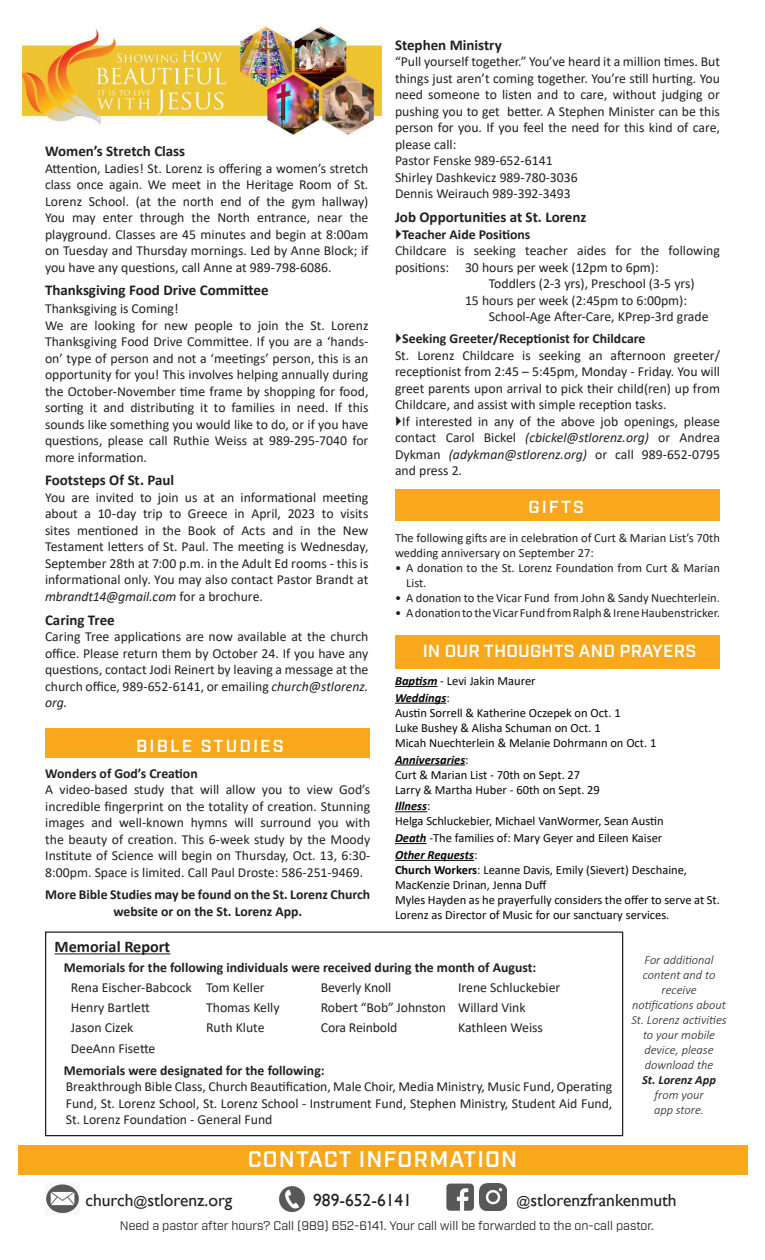
<style>
.page{position:relative;width:765px;height:1260px;background:#fff}
.page>*{position:absolute;margin:0;border:0;box-sizing:border-box;transform-origin:0 0}
.t1{font:600 22.5px "Industry";letter-spacing:.05em;color:#fff}
.Paragraph_Style_1{font:17.5px "Gill Sans";color:#231f20}
.t2{font:600 17.5px "Industry";letter-spacing:.01em;color:#fff}
.t3{font:600 17.5px "Industry";letter-spacing:.12em;color:#fff}
.t4{font:700 16.25px "Calibri";color:#231f20}
.t5{font:700 15px "Calibri";color:#231f20}
.t6{font:13.75px/16.5px "Calibri";color:#231f20;text-align:justify}
.t7{font:700 13.75px/16.5px "Calibri";color:#231f20;text-align:center}
.t8{font:12.5px/15px "Calibri";color:#040503}
.t9{font:12.5px/15px "Calibri";color:#231f20}
.t10{font:italic 300 12.5px/15px "Calibri";color:#231f20;text-align:center}
.Paragraph_Style_1-2{font:12.5px "Industry";color:#231f20}
.t11{font:italic 700 12.5px "Calibri";color:#040503}
.s1{font-style:italic}
.s2{font-weight:700;font-style:italic}
.s3{font-weight:400;font-style:normal}
.s4{font-weight:700}
.s5{font-size:13.75px}
</style>
<div class="page">
<img style="left:22px;top:25px;width:359px;height:111px">
<img style="left:46px;top:1184px;width:33px;height:30px">
<img style="left:279px;top:1186px;width:26px;height:27px">
<img style="left:480px;top:1184px;width:27px;height:27px">
<img style="left:447px;top:1184px;width:27px;height:27px">
<div style="left:45px;top:932px;width:578px;height:204px;border:1px solid #231f20"></div>
<hr style="left:55px;top:953px;width:115px;height:1px;background:#231f20">
<div style="left:45px;top:729px;width:325px;height:29px;background:#f9a71b"></div>
<hr style="left:395px;top:686px;width:42px;height:1px;background:#040503">
<hr style="left:395px;top:703px;width:51px;height:1px;background:#040503">
<hr style="left:395px;top:765px;width:70px;height:1px;background:#040503">
<hr style="left:395px;top:811px;width:32px;height:1px;background:#040503">
<hr style="left:395px;top:843px;width:32px;height:1px;background:#040503">
<hr style="left:395px;top:860px;width:79px;height:1px;background:#040503">
<div style="left:395px;top:635px;width:325px;height:34px;background:#f9a71b"></div>
<div style="left:18px;top:1145px;width:729px;height:30px;background:#f9a71b"></div>
<div style="left:395px;top:489px;width:325px;height:32px;background:#f9a71b"></div>
<p class="t5" style="left:45px;top:141px;width:142px">Women’s Stretch Class</p>
<p class="t6" style="left:45px;top:159px;width:325px">Attention, Ladies! St. Lorenz is offering a women’s stretch class once again. We meet in the Heritage Room of St.<br>Lorenz School. (at the north end of the gym hallway)<br>You may enter through the North entrance, near the playground. Classes are 45 minutes and begin at 8:00am on Tuesday and Thursday mornings. Led by Anne Block; if you have any questions, call Anne at 989-798-6086.</p>
<p class="t5" style="left:45px;top:280px;width:225px">Thanksgiving Food Drive Committee</p>
<p class="t6" style="left:45px;top:300px;width:135px">Thanksgiving is Coming!</p>
<p class="t6" style="left:45px;top:317px;width:325px">We are looking for new people to join the St. Lorenz Thanksgiving Food Drive Committee. If you are a ‘hands&shy;on’ type of person and not a ‘meetings’ person, this is an opportunity for you! This involves helping annually during the October-November time frame by shopping for food, sorting it and distributing it to families in need. If this sounds like something you would like to do, or if you have questions, please call Ruthie Weiss at 989-295-7040 for more information.</p>
<p class="t5" style="left:45px;top:470px;width:131px">Footsteps Of St. Paul</p>
<p class="t6" style="left:45px;top:489px;width:325px">You are invited to join us at an informational meeting about a 10-day trip to Greece in April, 2023 to visits sites mentioned in the Book of Acts and in the New Testament letters of St. Paul. The meeting is Wednesday, September 28th at 7:00 p.m. in the Adult Ed rooms - this is informational only. You may also contact Pastor Brandt at <span class="s1">mbrandt14@gmail.com</span> for a brochure.</p>
<p class="t5" style="left:45px;top:609px;width:71px">Caring Tree</p>
<p class="t6" style="left:45px;top:628px;width:325px">Caring Tree applications are now available at the church office. Please return them by October 24. If you have any questions, contact Jodi Reinert by leaving a message at the church office, 989-652-6141, or emailing <span class="s1">church@stlorenz. org.</span></p>
<p class="t3" style="left:136px;top:735px;width:149px">BIBLE STUDIES</p>
<p class="t7" style="left:45px;top:765px;width:154px">Wonders of God’s Creation</p>
<p class="t6" style="left:45px;top:781px;width:327px">A video-based study that will allow you to view God’s incredible fingerprint on the totality of creation. Stunning images and well-known hymns will surround you with the beauty of creation. This 6-week study by the Moody Institute of Science will begin on Thursday, Oct. 13, 6:30- 8:00pm. Space is limited. Call Paul Droste: 586-251-9469.</p>
<p class="t7" style="left:45px;top:886px;width:327px">More Bible Studies may be found on the St. Lorenz Church website or on the St. Lorenz App.</p>
<p class="t5" style="left:395px;top:34px;width:108px">Stephen Ministry</p>
<p class="t6" style="left:395px;top:53px;width:327px">“Pull yourself together.” You’ve heard it a million times. But things just aren’t coming together. You’re still hurting. You need someone to listen and to care, without judging or pushing you to get better. A Stephen Minister can be this person for you. If you feel the need for this kind of care, please call:</p>
<p class="t6" style="left:395px;top:152px;width:159px">Pastor Fenske 989-652-6141</p>
<p class="t6" style="left:395px;top:169px;width:184px">Shirley Dashkevicz 989-780-3036</p>
<p class="t6" style="left:395px;top:185px;width:177px">Dennis Weirauch 989-392-3493</p>
<p class="t5" style="left:395px;top:206px;width:193px">Job Opportunities at St. Lorenz</p>
<p class="t7" style="left:402px;top:226px;width:130px">Teacher Aide Positions</p>
<p class="t6" style="left:395px;top:242px;width:326px">Childcare is seeking teacher aides for the following positions: 30 hours per week (12pm to 6pm):</p>
<p class="t6" style="left:489px;top:275px;width:208px">Toddlers (2-3 yrs), Preschool (3-5 yrs)</p>
<p class="t6" style="left:465px;top:291px;width:224px">15 hours per week (2:45pm to 6:00pm):</p>
<p class="t6" style="left:489px;top:308px;width:221px">School-Age After-Care, KPrep-3rd grade</p>
<p class="t7" style="left:402px;top:330px;width:245px">Seeking Greeter/Receptionist for Childcare</p>
<p class="t6" style="left:395px;top:346px;width:327px">St. Lorenz Childcare is seeking an afternoon greeter/ receptionist from 2:45 – 5:45pm, Monday - Friday. You will greet parents upon arrival to pick their child(ren) up from Childcare, and assist with simple reception tasks.</p>
<p class="t6" style="left:395px;top:412px;width:327px;text-indent:7px">If interested in any of the above job openings, please contact Carol Bickel <span class="s1">(cbickel@stlorenz.org)</span> or Andrea Dykman <span class="s1">(adykman@stlorenz.org)</span> or call 989-652-0795 and press 2.</p>
<p class="t2" style="left:528px;top:496px;width:57px">GIFTS</p>
<p class="t9" style="left:395px;top:530px;width:327px">The following gifts are in celebration of Curt &amp; Marian List’s 70th wedding anniversary on September 27:</p>
<p class="t9" style="left:406px;top:560px;width:315px;text-indent:-11px">• A donation to the St. Lorenz Foundation from Curt &amp; Marian<br>List.</p>
<p class="t9" style="left:395px;top:590px;width:326px">• A donation to the Vicar Fund from John &amp; Sandy Nuechterlein.</p>
<p class="t9" style="left:395px;top:605px;width:326px">• A donation to the Vicar Fund from Ralph &amp; Irene Haubenstricker.</p>
<p class="t2" style="left:423px;top:641px;width:275px">IN OUR THOUGHTS AND PRAYERS</p>
<p class="t8" style="left:395px;top:673px;width:142px"><span class="s2">Baptism</span> - Levi Jakin Maurer</p>
<p class="t11" style="left:395px;top:689px;width:56px">Weddings<span class="s3">:</span></p>
<p class="t8" style="left:395px;top:705px;width:227px">Austin Sorrell &amp; Katherine Oczepek on Oct. 1</p>
<p class="t8" style="left:395px;top:720px;width:207px">Luke Bushey &amp; Alisha Schuman on Oct. 1</p>
<p class="t8" style="left:395px;top:735px;width:263px">Micah Nuechterlein &amp; Melanie Dohrmann on Oct. 1</p>
<p class="t11" style="left:395px;top:751px;width:75px">Anniversaries<span class="s3">:</span></p>
<p class="t8" style="left:395px;top:767px;width:187px">Curt &amp; Marian List - 70th on Sept. 27</p>
<p class="t8" style="left:395px;top:782px;width:206px">Larry &amp; Martha Huber - 60th on Sept. 29</p>
<p class="t11" style="left:395px;top:797px;width:37px">Illness<span class="s3">:</span></p>
<p class="t8" style="left:395px;top:813px;width:270px">Helga Schluckebier, Michael VanWormer, Sean Austin</p>
<p class="t8" style="left:395px;top:830px;width:269px"><span class="s2">Death</span> -The families of: Mary Geyer and Eileen Kaiser</p>
<p class="t11" style="left:395px;top:846px;width:84px">Other Requests<span class="s3">:</span></p>
<p class="t8" style="left:395px;top:862px;width:294px"><span class="s4">Church Workers</span>: Leanne Davis, Emily (Sievert) Deschaine,<br>MacKenzie Drinan, Jenna Duff</p>
<p class="t8" style="left:395px;top:892px;width:326px">Myles Hayden as he prayerfully considers the offer to serve at St.<br>Lorenz as Director of Music for our sanctuary services.</p>
<p class="t4" style="left:55px;top:935px;width:117px">Memorial Report</p>
<p class="t7" style="left:64px;top:959px;width:474px">Memorials for the following individuals were received during the month of August:</p>
<p class="t6" style="left:71px;top:979px;width:123px">Rena Eischer-Babcock</p>
<p class="t6" style="left:206px;top:979px;width:60px">Tom Keller</p>
<p class="t6" style="left:321px;top:979px;width:72px">Beverly Knoll</p>
<p class="t6" style="left:458px;top:979px;width:104px">Irene Schluckebier</p>
<p class="t6" style="left:71px;top:999px;width:80px">Henry Bartlett</p>
<p class="t6" style="left:206px;top:999px;width:75px">Thomas Kelly</p>
<p class="t6" style="left:321px;top:999px;width:127px">Robert “Bob” Johnston</p>
<p class="t6" style="left:458px;top:999px;width:69px">Willard Vink</p>
<p class="t6" style="left:71px;top:1019px;width:64px">Jason Cizek</p>
<p class="t6" style="left:206px;top:1019px;width:60px">Ruth Klute</p>
<p class="t6" style="left:321px;top:1019px;width:78px">Cora Reinbold</p>
<p class="t6" style="left:458px;top:1019px;width:86px">Kathleen Weiss</p>
<p class="t6" style="left:71px;top:1040px;width:86px">DeeAnn Fisette</p>
<p class="t7" style="left:64px;top:1062px;width:262px">Memorials were designated for the following:</p>
<p class="t6" style="left:66px;top:1078px;width:548px">Breakthrough Bible Class, Church Beautification, Male Choir, Media Ministry, Music Fund, Operating Fund, St. Lorenz School, St. Lorenz School - Instrument Fund, Stephen Ministry, Student Aid Fund, St. Lorenz Foundation - General Fund</p>
<p class="t1" style="left:248px;top:1146px;width:271px">CONTACT INFORMATION</p>
<p class="t10" style="left:631px;top:952px;width:97px">For additional content and to receive notifications about<br>St. Lorenz activities to your mobile device, please download the<br><span class="s4">St. Lorenz App </span>from your<br>app store.</p>
<p class="Paragraph_Style_1" style="left:86px;top:1190px;width:148px">church<span class="s5">@</span>stlorenz.org</p>
<p class="Paragraph_Style_1" style="left:313px;top:1190px;width:100px">989-652-6141</p>
<p class="Paragraph_Style_1" style="left:517px;top:1190px;width:162px"><span class="s5">@</span>stlorenzfrankenmuth</p>
<p class="Paragraph_Style_1-2" style="left:120px;top:1218px;width:536px">Need a pastor after hours? Call (989) 652-6141. Your call will be forwarded to the on-call pastor.</p>
</div>
